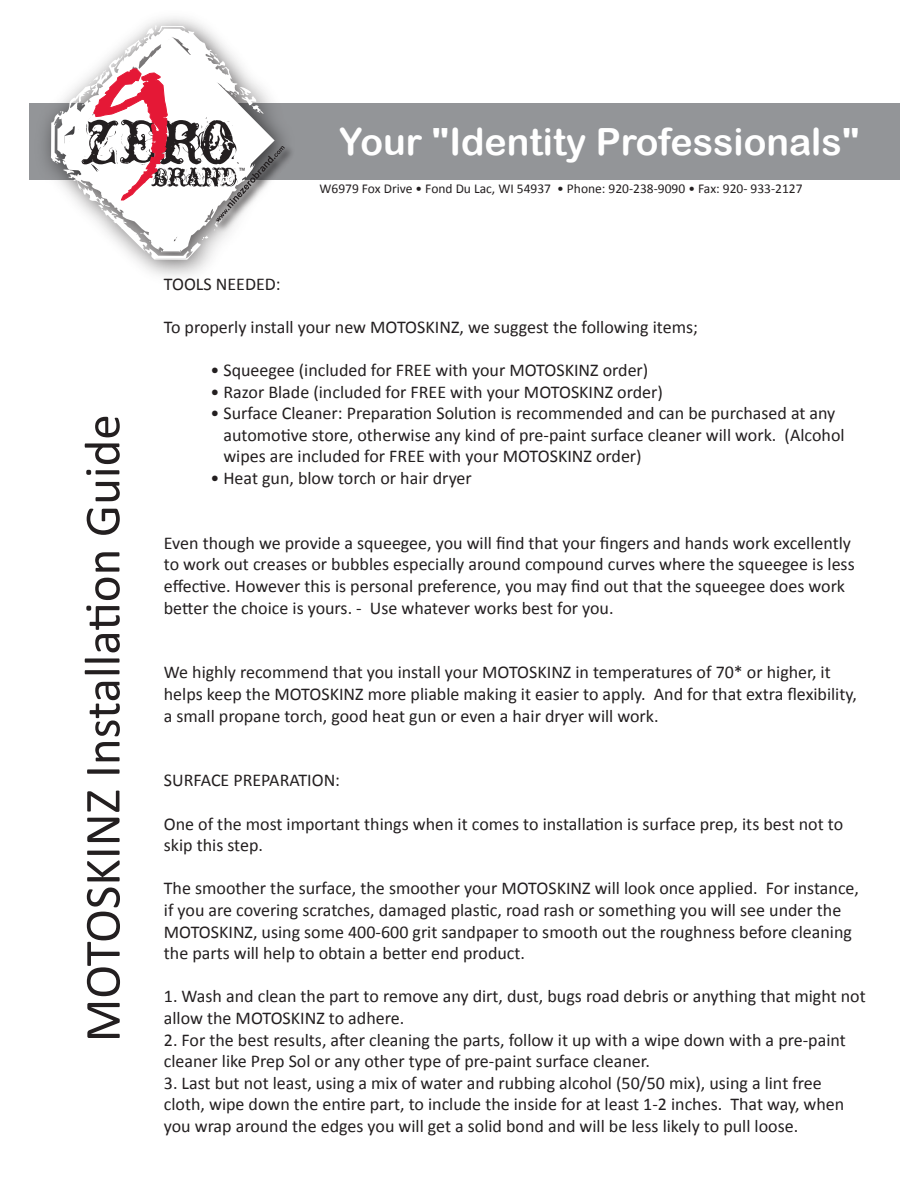
<style>
.page{position:relative;width:918px;height:1188px;background:#fff}
.page>*{position:absolute;margin:0;border:0;box-sizing:border-box;transform-origin:0 0}
.t1{font:51px "Calibri";color:#231f20}
.t2{font:37.5px "Arial Rounded MT Bold";color:#fff}
.t3{font:18px/21.6px "Calibri";color:#231f20}
.t4{font:13.5px "Calibri";color:#231f20}
.t5{font:7.2px "Arial";color:#231f20}
</style>
<div class="page">
<div style="left:29px;top:103px;width:871px;height:77px;background:#939598"></div>
<svg style="left:51px;top:102px;width:5px;height:83px"></svg>
<svg style="left:56px;top:25px;width:229px;height:235px"></svg>
<p class="t1" style="left:70px;top:1042px;width:629px;rotate:-90deg">MOTOSKINZ Installation Guide</p>
<p class="t5" style="left:239px;top:166px;width:9px">™</p>
<p class="t2" style="left:339px;top:120px;width:522px">Your "Identity Professionals"</p>
<p class="t4" style="left:319px;top:180px;width:485px">W6979 Fox Drive • Fond Du Lac, WI 54937 • Phone: 920-238-9090 • Fax: 920- 933-2127</p>
<p class="t3" style="left:164px;top:273px;width:118px">TOOLS NEEDED:</p>
<p class="t3" style="left:164px;top:316px;width:536px">To properly install your new MOTOSKINZ, we suggest the following items;</p>
<p class="t3" style="left:210px;top:359px;width:440px">• Squeegee (included for FREE with your MOTOSKINZ order)</p>
<p class="t3" style="left:210px;top:381px;width:454px">• Razor Blade (included for FREE with your MOTOSKINZ order)</p>
<p class="t3" style="left:223px;top:402px;width:623px;text-indent:-13px">• Surface Cleaner: Preparation Solution is recommended and can be purchased at any automotive store, otherwise any kind of pre-paint surface cleaner will work. (Alcohol wipes are included for FREE with your MOTOSKINZ order)</p>
<p class="t3" style="left:210px;top:467px;width:263px">• Heat gun, blow torch or hair dryer</p>
<p class="t3" style="left:164px;top:532px;width:692px">Even though we provide a squeegee, you will find that your fingers and hands work excellently to work out creases or bubbles especially around compound curves where the squeegee is less effective. However this is personal preference, you may find out that the squeegee does work better the choice is yours. - Use whatever works best for you.</p>
<p class="t3" style="left:164px;top:662px;width:694px">We highly recommend that you install your MOTOSKINZ in temperatures of 70* or higher, it helps keep the MOTOSKINZ more pliable making it easier to apply. And for that extra flexibility, a small propane torch, good heat gun or even a hair dryer will work.</p>
<p class="t3" style="left:164px;top:770px;width:178px">SURFACE PREPARATION:</p>
<p class="t3" style="left:164px;top:813px;width:681px">One of the most important things when it comes to installation is surface prep, its best not to skip this step.</p>
<p class="t3" style="left:164px;top:878px;width:697px">The smoother the surface, the smoother your MOTOSKINZ will look once applied. For instance, if you are covering scratches, damaged plastic, road rash or something you will see under the MOTOSKINZ, using some 400-600 grit sandpaper to smooth out the roughness before cleaning the parts will help to obtain a better end product.</p>
<p class="t3" style="left:164px;top:986px;width:703px">1. Wash and clean the part to remove any dirt, dust, bugs road debris or anything that might not allow the MOTOSKINZ to adhere.</p>
<p class="t3" style="left:164px;top:1029px;width:683px">2. For the best results, after cleaning the parts, follow it up with a wipe down with a pre-paint cleaner like Prep Sol or any other type of pre-paint surface cleaner.</p>
<p class="t3" style="left:164px;top:1072px;width:682px">3. Last but not least, using a mix of water and rubbing alcohol (50/50 mix), using a lint free cloth, wipe down the entire part, to include the inside for at least 1-2 inches. That way, when you wrap around the edges you will get a solid bond and will be less likely to pull loose.</p>
</div>
